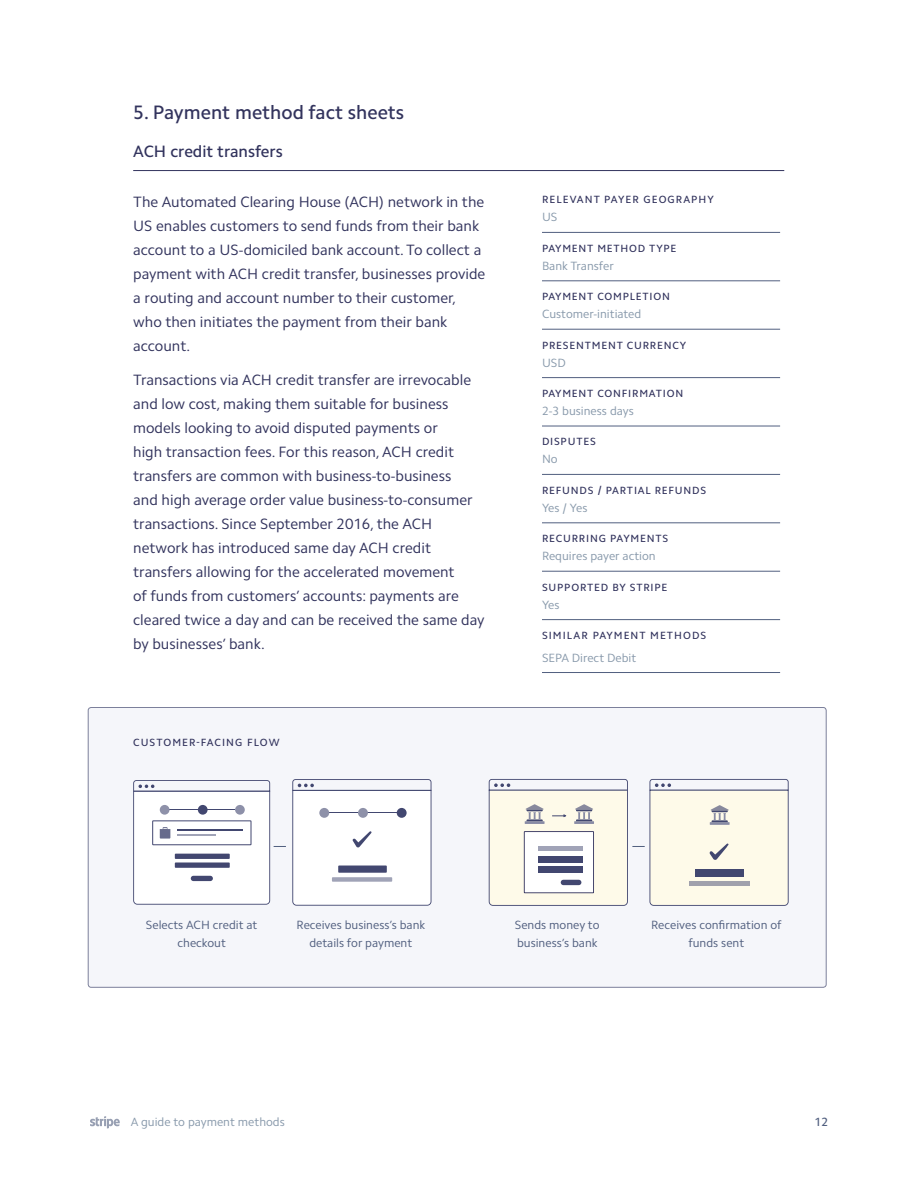
<style>
.page{position:relative;width:918px;height:1188px;background:#fff}
.page>*{position:absolute;margin:0;border:0;box-sizing:border-box;transform-origin:0 0}
.t1{font:500 19.5px "Camphor Pro";color:#32335d}
.t2{font:500 16.5px "Camphor Pro";color:#32335d}
.t3{font:15px/24px "Camphor Pro";color:#32335d}
.t4{font:12px/18px "Camphor Pro";color:#515f7f;text-align:center}
.t5{font:12px "Camphor Pro";color:#8899ab}
.t6{font:500 12px "Camphor Pro";color:#515f7f}
.t7{font:500 10.5px "Camphor Pro";letter-spacing:.075em;color:#32335d}
.t8{font:500 10.5px "Camphor Pro";letter-spacing:.1em;color:#32335d}
</style>
<div class="page">
<svg style="left:90px;top:1116px;width:30px;height:13px"></svg>
<div style="left:88px;top:708px;width:738px;height:279px;background:#f5f6fa;border-radius:3px"></div>
<hr style="left:133px;top:170px;width:651px;height:1px;background:#32335d">
<hr style="left:542px;top:232px;width:238px;height:1px;background:#515f7f">
<hr style="left:542px;top:280px;width:238px;height:1px;background:#515f7f">
<hr style="left:542px;top:329px;width:238px;height:1px;background:#515f7f">
<hr style="left:542px;top:377px;width:238px;height:1px;background:#515f7f">
<hr style="left:542px;top:426px;width:238px;height:1px;background:#515f7f">
<hr style="left:542px;top:474px;width:238px;height:1px;background:#515f7f">
<hr style="left:542px;top:522px;width:238px;height:1px;background:#515f7f">
<hr style="left:542px;top:571px;width:238px;height:1px;background:#515f7f">
<hr style="left:542px;top:619px;width:238px;height:1px;background:#515f7f">
<hr style="left:542px;top:672px;width:238px;height:1px;background:#515f7f">
<svg style="left:292px;top:779px;width:139px;height:127px"></svg>
<svg style="left:133px;top:780px;width:153px;height:125px"></svg>
<svg style="left:489px;top:779px;width:300px;height:127px"></svg>
<h1 class="t1" style="left:133px;top:100px;width:273px">5. Payment method fact sheets</h1>
<p class="t2" style="left:133px;top:142px;width:151px">ACH credit transfers</p>
<p class="t3" style="left:133px;top:189px;width:354px">The Automated Clearing House (ACH) network in the US enables customers to send funds from their bank account to a US-domiciled bank account. To collect a payment with ACH credit transfer, businesses provide a routing and account number to their customer, who then initiates the payment from their bank account.</p>
<p class="t3" style="left:133px;top:368px;width:353px">Transactions via ACH credit transfer are irrevocable and low cost, making them suitable for business models looking to avoid disputed payments or<br>high transaction fees. For this reason, ACH credit transfers are common with business-to-business<br>and high average order value business-to-consumer transactions. Since September 2016, the ACH network has introduced same day ACH credit transfers allowing for the accelerated movement<br>of funds from customers’ accounts: payments are cleared twice a day and can be received the same day by businesses’ bank.</p>
<p class="t8" style="left:133px;top:736px;width:148px">CUSTOMER-FACING FLOW</p>
<p class="t8" style="left:542px;top:194px;width:173px">RELEVANT PAYER GEOGRAPHY</p>
<p class="t5" style="left:542px;top:210px;width:17px">US</p>
<p class="t7" style="left:542px;top:242px;width:136px">PAYMENT METHOD TYPE</p>
<p class="t5" style="left:542px;top:259px;width:73px">Bank Transfer</p>
<p class="t7" style="left:542px;top:290px;width:129px">PAYMENT COMPLETION</p>
<p class="t5" style="left:542px;top:307px;width:101px">Customer-initiated</p>
<p class="t7" style="left:542px;top:339px;width:146px">PRESENTMENT CURRENCY</p>
<p class="t5" style="left:542px;top:355px;width:25px">USD</p>
<p class="t7" style="left:542px;top:387px;width:143px">PAYMENT CONFIRMATION</p>
<p class="t5" style="left:542px;top:404px;width:93px">2-3 business days</p>
<p class="t7" style="left:542px;top:436px;width:55px">DISPUTES</p>
<p class="t5" style="left:542px;top:452px;width:17px">No</p>
<p class="t7" style="left:542px;top:484px;width:166px">REFUNDS / PARTIAL REFUNDS</p>
<p class="t5" style="left:542px;top:501px;width:47px">Yes / Yes</p>
<p class="t7" style="left:542px;top:532px;width:128px">RECURRING PAYMENTS</p>
<p class="t5" style="left:542px;top:549px;width:115px">Requires payer action</p>
<p class="t7" style="left:542px;top:581px;width:127px">SUPPORTED BY STRIPE</p>
<p class="t5" style="left:542px;top:597px;width:19px">Yes</p>
<p class="t8" style="left:542px;top:629px;width:166px">SIMILAR PAYMENT METHODS</p>
<p class="t5" style="left:542px;top:650px;width:96px">SEPA Direct Debit</p>
<p class="t4" style="left:297px;top:916px;width:130px">Receives business’s bank details for payment</p>
<p class="t4" style="left:651px;top:916px;width:132px">Receives confirmation of funds sent</p>
<p class="t4" style="left:146px;top:916px;width:113px">Selects ACH credit at checkout</p>
<p class="t4" style="left:515px;top:916px;width:86px;text-align:left">Sends money to business’s bank</p>
<p class="t5" style="left:131px;top:1115px;width:156px">A guide to payment methods</p>
<p class="t6" style="left:815px;top:1115px;width:15px">12</p>
</div>
